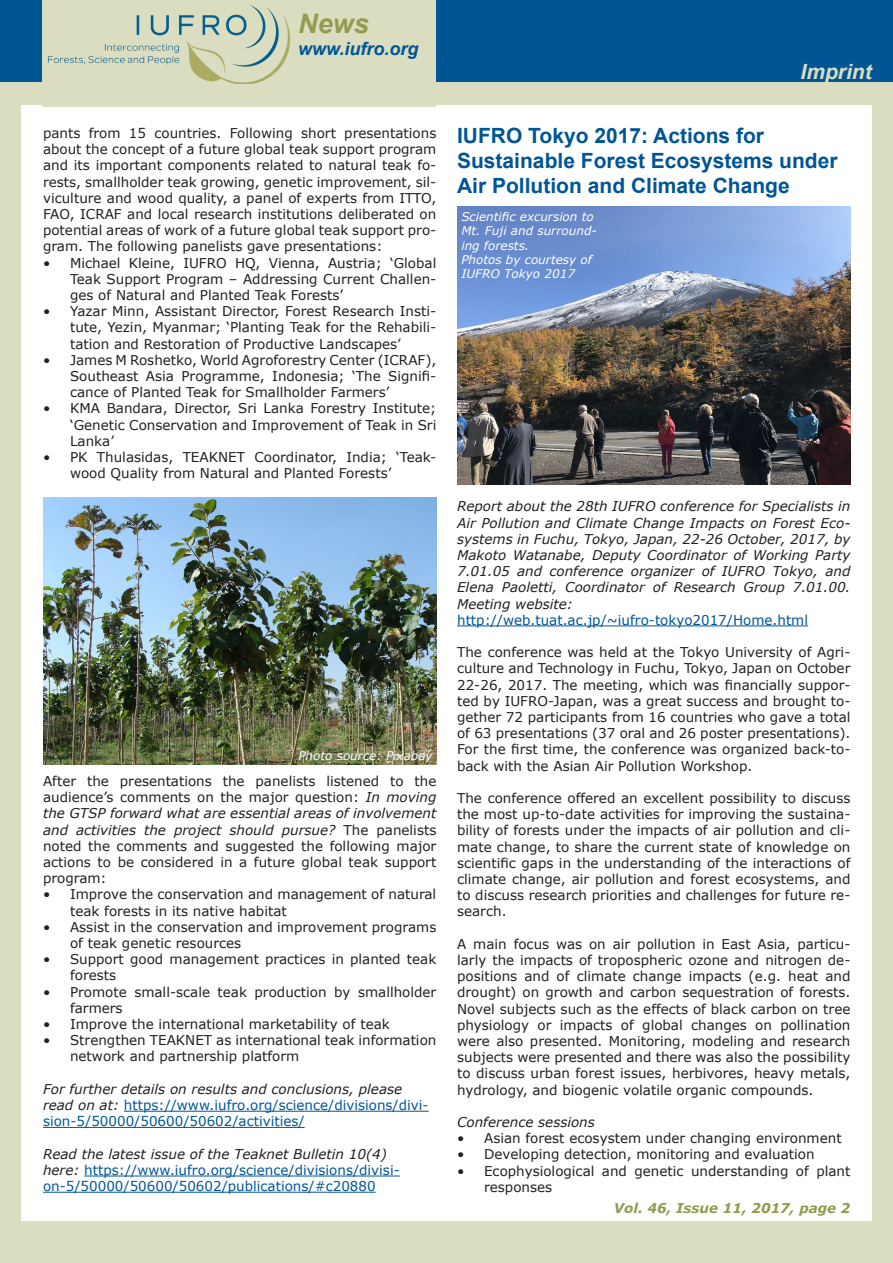
<style>
.page{position:relative;width:893px;height:1263px;background:#fff}
.page>*{position:absolute;margin:0;border:0;box-sizing:border-box;transform-origin:0 0}
.t1{font:italic 700 27px "Arial";color:#939b50}
.t2{font:700 21px/25.2px "Arial";color:#005594}
.t3{font:italic 700 21px "Arial";color:#daddbf}
.t4{font:italic 700 18px "Arial";color:#005594}
.t5{font:13.5px/16.2px "Verdana";color:#231f20;text-align:justify}
.t6{font:13.5px/16.2px "Verdana";color:#005594}
.t7{font:italic 13.5px/16.2px "Verdana";color:#231f20;text-align:justify}
.t8{font:italic 700 13.5px "Verdana";color:#939b50}
.t9{font:italic 12px/14.4px "Verdana";color:#fff}
.s1{font-style:italic}
.s2{font-style:italic;color:#231f20}
</style>
<div class="page">
<div style="left:0;top:0;width:893px;height:83px;background:#005594"></div>
<div style="left:0;top:83px;width:893px;height:1180px;background:#daddbf"></div>
<div style="left:21px;top:105px;width:851px;height:1115px;background:#fff"></div>
<div style="left:42px;top:0;width:393px;height:106px;background:#daddbf"></div>
<img style="left:48px;top:5px;width:242px;height:79px">
<hr style="left:124px;top:1111px;width:305px;height:1px;background:#005594">
<hr style="left:43px;top:1127px;width:262px;height:1px;background:#005594">
<hr style="left:84px;top:1175px;width:316px;height:1px;background:#005594">
<hr style="left:43px;top:1192px;width:333px;height:1px;background:#005594">
<img style="left:44px;top:497px;width:392px;height:267px">
<hr style="left:457px;top:625px;width:351px;height:1px;background:#005594">
<img style="left:457px;top:206px;width:393px;height:279px">
<p class="t1" style="left:298px;top:6px;width:72px">News</p>
<p class="t4" style="left:298px;top:36px;width:122px">www.iufro.org</p>
<p class="t5" style="left:43px;top:125px;width:395px">pants from 15 countries. Following short presentations about the concept of a future global teak support program and its important components related to natural teak fo&shy;rests, smallholder teak growing, genetic improvement, sil&shy;viculture and wood quality, a panel of experts from ITTO, FAO, ICRAF and local research institutions deliberated on potential areas of work of a future global teak support pro&shy;gram. The following panelists gave presentations:</p>
<p class="t5" style="left:70px;top:254px;width:368px;text-indent:-27px">• Michael Kleine, IUFRO HQ, Vienna, Austria; ‘Global Teak Support Program – Addressing Current Challen&shy;ges of Natural and Planted Teak Forests’</p>
<p class="t5" style="left:70px;top:303px;width:368px;text-indent:-27px">• Yazar Minn, Assistant Director, Forest Research Insti&shy;tute, Yezin, Myanmar; ‘Planting Teak for the Rehabili&shy;tation and Restoration of Productive Landscapes’</p>
<p class="t5" style="left:70px;top:352px;width:368px;text-indent:-27px">• James M Roshetko, World Agroforestry Center (ICRAF), Southeast Asia Programme, Indonesia; ‘The Signifi&shy;cance of Planted Teak for Smallholder Farmers’</p>
<p class="t5" style="left:70px;top:400px;width:368px;text-indent:-27px">• KMA Bandara, Director, Sri Lanka Forestry Institute; ‘Genetic Conservation and Improvement of Teak in Sri Lanka’</p>
<p class="t5" style="left:70px;top:449px;width:368px;text-indent:-27px">• PK Thulasidas, TEAKNET Coordinator, India; ‘Teak&shy;wood Quality from Natural and Planted Forests’</p>
<p class="t9" style="left:298px;top:748px;width:136px">Photo source: Pixabay</p>
<p class="t5" style="left:43px;top:773px;width:395px">After the presentations the panelists listened to the audience’s comments on the major question: <span class="s1">In moving the GTSP forward what are essential areas of involvement and activities the project should pursue?</span> The panelists noted the comments and suggested the following major actions to be considered in a future global teak support program:</p>
<p class="t5" style="left:70px;top:886px;width:368px;text-indent:-27px">• Improve the conservation and management of natural teak forests in its native habitat</p>
<p class="t5" style="left:70px;top:919px;width:368px;text-indent:-27px">• Assist in the conservation and improvement programs of teak genetic resources</p>
<p class="t5" style="left:70px;top:951px;width:368px;text-indent:-27px">• Support good management practices in planted teak forests</p>
<p class="t5" style="left:70px;top:983px;width:368px;text-indent:-27px">• Promote small-scale teak production by smallholder farmers</p>
<p class="t5" style="left:43px;top:1016px;width:348px">• Improve the international marketability of teak</p>
<p class="t5" style="left:70px;top:1032px;width:368px;text-indent:-27px">• Strengthen TEAKNET as international teak information network and partnership platform</p>
<p class="t6" style="left:43px;top:1081px;width:387px"><span class="s2">For further details on results and conclusions, please read on at:</span> https://www.iufro.org/science/divisions/divi&shy;sion-5/50000/50600/50602/activities/</p>
<p class="t6" style="left:43px;top:1145px;width:358px"><span class="s2">Read the latest issue of the Teaknet Bulletin 10(4) here:</span> https://www.iufro.org/science/divisions/divisi&shy;on-5/50000/50600/50602/publications/#c20880</p>
<p class="t3" style="left:800px;top:58px;width:73px">Imprint</p>
<p class="t2" style="left:457px;top:124px;width:308px">IUFRO Tokyo 2017: Actions for</p>
<p class="t2" style="left:457px;top:149px;width:382px">Sustainable Forest Ecosystems under<br>Air Pollution and Climate Change</p>
<p class="t9" style="left:461px;top:209px;width:137px">Scientific excursion to<br>Mt. Fuji and surround&shy;ing forests.</p>
<p class="t9" style="left:461px;top:252px;width:132px">Photos by courtesy of<br>IUFRO Tokyo 2017</p>
<p class="t7" style="left:457px;top:498px;width:395px">Report about the 28th IUFRO conference for Specialists in Air Pollution and Climate Change Impacts on Forest Eco&shy;systems in Fuchu, Tokyo, Japan, 22-26 October, 2017, by Makoto Watanabe, Deputy Coordinator of Working Party 7.01.05 and conference organizer of IUFRO Tokyo, and Elena Paoletti, Coordinator of Research Group 7.01.00.<br>Meeting website:</p>
<p class="t6" style="left:457px;top:611px;width:352px">http://web.tuat.ac.jp/~iufro-tokyo2017/Home.html</p>
<p class="t5" style="left:457px;top:644px;width:395px">The conference was held at the Tokyo University of Agri&shy;culture and Technology in Fuchu, Tokyo, Japan on October 22-26, 2017. The meeting, which was financially suppor&shy;ted by IUFRO-Japan, was a great success and brought to&shy;gether 72 participants from 16 countries who gave a total of 63 presentations (37 oral and 26 poster presentations).<br>For the first time, the conference was organized back-to&shy;back with the Asian Air Pollution Workshop.</p>
<p class="t5" style="left:457px;top:790px;width:395px">The conference offered an excellent possibility to discuss the most up-to-date activities for improving the sustaina&shy;bility of forests under the impacts of air pollution and cli&shy;mate change, to share the current state of knowledge on scientific gaps in the understanding of the interactions of climate change, air pollution and forest ecosystems, and to discuss research priorities and challenges for future re&shy;search.</p>
<p class="t5" style="left:457px;top:935px;width:395px">A main focus was on air pollution in East Asia, particu&shy;larly the impacts of tropospheric ozone and nitrogen de&shy;positions and of climate change impacts (e.g. heat and drought) on growth and carbon sequestration of forests.<br>Novel subjects such as the effects of black carbon on tree physiology or impacts of global changes on pollination were also presented. Monitoring, modeling and research subjects were presented and there was also the possibility to discuss urban forest issues, herbivores, heavy metals, hydrology, and biogenic volatile organic compounds.</p>
<p class="t7" style="left:457px;top:1114px;width:139px">Conference sessions</p>
<p class="t5" style="left:457px;top:1130px;width:386px">• Asian forest ecosystem under changing environment</p>
<p class="t5" style="left:457px;top:1146px;width:359px">• Developing detection, monitoring and evaluation</p>
<p class="t5" style="left:484px;top:1162px;width:368px;text-indent:-27px">• Ecophysiological and genetic understanding of plant responses</p>
<p class="t8" style="left:614px;top:1198px;width:238px">Vol. 46, Issue 11, 2017, page 2</p>
</div>
